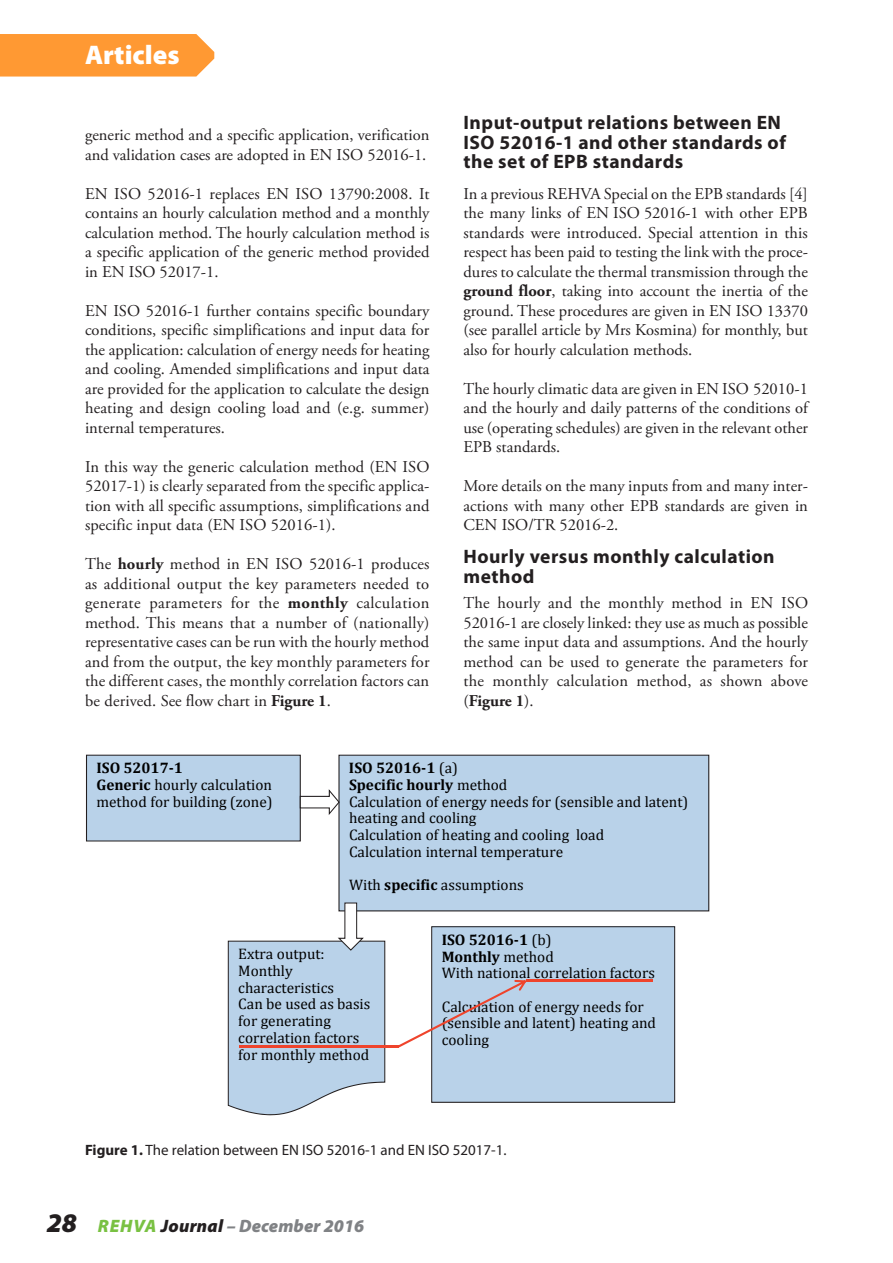
<style>
.page{position:relative;width:893px;height:1263px;background:#fff}
.page>*{position:absolute;margin:0;border:0;box-sizing:border-box;transform-origin:0 0}
.t1{font:900 27px "Myriad Pro";color:#fff}
.Heading_2{font:700 19.5px/19.5px "Myriad Pro";letter-spacing:.025em;color:#231f20}
.zPage_Number{font:italic 900 18px "Myriad Pro";letter-spacing:.005em;color:#808285}
.t2{font:16.5px/19.5px "Adobe Garamond Pro";color:#231f20;text-align:justify}
.t3{font:15.3px/16.6px "Cambria";color:#000}
.Caption_0{font:15px "Myriad Pro";color:#231f20}
.s1{font-weight:700}
.s2{font-size:27px;color:#231f20}
.s3{color:#79c142}
.s4{color:#231f20}
</style>
<div class="page">
<div style="left:338px;top:755px;width:371px;height:156px;background:#b9d2e9"></div>
<svg style="left:228px;top:902px;width:157px;height:214px"></svg>
<svg style="left:86px;top:755px;width:254px;height:86px;background:#bed3e6"></svg>
<hr style="left:239px;top:1045px;width:160px;height:2px;background:#ef442c">
<svg style="left:398px;top:926px;width:277px;height:177px;background:#bfd2e5"></svg>
<div style="left:0;top:34px;width:214px;height:43px;background:#f93"></div>
<h1 class="t1" style="left:85px;top:37px;width:96px">Articles</h1>
<p class="t2" style="left:85px;top:126px;width:346px">generic method and a specific application, verification and validation cases are adopted in EN ISO 52016-1.</p>
<p class="t2" style="left:85px;top:184px;width:346px">EN ISO 52016-1 replaces EN ISO 13790:2008. It contains an hourly calculation method and a monthly calculation method. The hourly calculation method is a specific application of the generic method provided in EN ISO 52017-1.</p>
<p class="t2" style="left:85px;top:301px;width:346px">EN ISO 52016-1 further contains specific boundary conditions, specific simplifications and input data for the application: calculation of energy needs for heating and cooling. Amended simplifications and input data are provided for the application to calculate the design heating and design cooling load and (e.g. summer) internal temperatures.</p>
<p class="t2" style="left:85px;top:457px;width:346px">In this way the generic calculation method (EN ISO 52017-1) is clearly separated from the specific applica&shy;tion with all specific assumptions, simplifications and specific input data (EN ISO 52016-1).</p>
<p class="t2" style="left:85px;top:555px;width:346px">The <span class="s1">hourly</span> method in EN ISO 52016-1 produces as additional output the key parameters needed to generate parameters for the <span class="s1">monthly</span> calculation method. This means that a number of (nationally) representative cases can be run with the hourly method and from the output, the key monthly parameters for the different cases, the monthly correlation factors can be derived. See flow chart in <span class="s1">Figure 1</span>.</p>
<p class="Heading_2" style="left:463px;top:112px;width:324px">Input-output relations between EN<br>ISO 52016-1 and other standards of the set of EPB standards</p>
<p class="t2" style="left:463px;top:184px;width:346px">In a previous REHVA Special on the EPB standards [4] the many links of EN ISO 52016-1 with other EPB standards were introduced. Special attention in this respect has been paid to testing the link with the proce&shy;dures to calculate the thermal transmission through the <span class="s1">ground floor</span>, taking into account the inertia of the ground. These procedures are given in EN ISO 13370 (see parallel article by Mrs Kosmina) for monthly, but also for hourly calculation methods.</p>
<p class="t2" style="left:463px;top:379px;width:346px">The hourly climatic data are given in EN ISO 52010-1 and the hourly and daily patterns of the conditions of use (operating schedules) are given in the relevant other EPB standards.</p>
<p class="t2" style="left:463px;top:477px;width:346px">More details on the many inputs from and many inter&shy;actions with many other EPB standards are given in CEN ISO/TR 52016-2.</p>
<p class="Heading_2" style="left:463px;top:546px;width:313px">Hourly versus monthly calculation method</p>
<p class="t2" style="left:463px;top:594px;width:346px">The hourly and the monthly method in EN ISO 52016-1 are closely linked: they use as much as possible the same input data and assumptions. And the hourly method can be used to generate the parameters for the monthly calculation method, as shown above (<span class="s1">Figure 1</span>).</p>
<p class="t3" style="left:96px;top:760px;width:178px"><span class="s1">ISO 52017‐1<br>Generic</span> hourly calculation method for building (zone)</p>
<p class="t3" style="left:349px;top:760px;width:341px"><span class="s1">ISO 52016‐1</span> (a)<br><span class="s1">Specific hourly</span> method<br>Calculation of energy needs for (sensible and latent) heating and cooling<br>Calculation of heating and cooling load<br>Calculation internal temperature</p>
<p class="t3" style="left:349px;top:877px;width:176px">With <span class="s1">specific</span> assumptions</p>
<p class="t3" style="left:238px;top:946px;width:134px">Extra output:<br>Monthly characteristics<br>Can be used as basis for generating correlation factors for monthly method</p>
<p class="t3" style="left:442px;top:931px;width:215px"><span class="s1">ISO 52016‐1</span> (b)<br><span class="s1">Monthly</span> method<br>With national correlation factors</p>
<p class="t3" style="left:442px;top:998px;width:216px">Calculation of energy needs for (sensible and latent) heating and cooling</p>
<p class="Caption_0" style="left:85px;top:1140px;width:423px"><span class="s1">Figure 1.</span> The relation between EN ISO 52016-1 and EN ISO 52017-1.</p>
<p class="zPage_Number" style="left:47px;top:1214px;width:319px"><span class="s2">28</span> <span class="s3">REHVA</span> <span class="s4">Journal</span> – December 2016</p>
</div>
